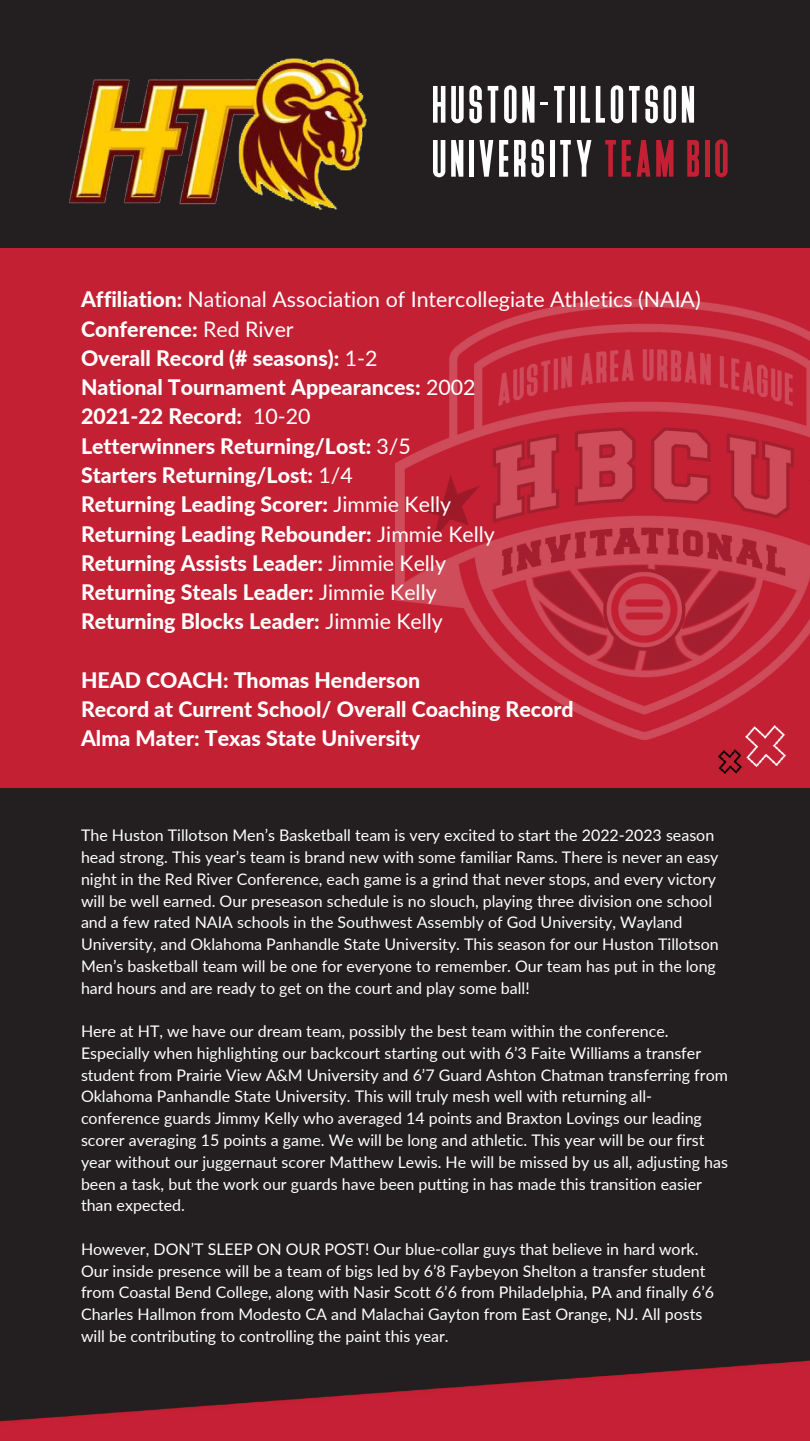
<style>
.page{position:relative;width:810px;height:1441px;background:#fff}
.page>*{position:absolute;margin:0;border:0;box-sizing:border-box;transform-origin:0 0}
.t1{font:56px/54px "Deutschlander";letter-spacing:.08em;color:#fff}
.t2{font:800 21.4px/29.2px "Lato";color:#fff}
.t3{font:16px/21.8px "Lato";color:#fff}
.s1{color:#c42033}
.s2{font-weight:400}
</style>
<div class="page">
<div style="left:0;top:0;width:810px;height:1440px;background:#231f20"></div>
<div style="left:0;top:248px;width:810px;height:540px;background:#c42033"></div>
<img style="left:69px;top:58px;width:298px;height:152px">
<img style="left:718px;top:738px;width:68px;height:34px">
<img style="left:396px;top:299px;width:414px;height:439px">
<img style="left:0;top:1360px;width:810px;height:80px">
<h1 class="t1" style="left:433px;top:78px;width:297px">HUSTON-TILLOTSON<br>UNIVERSITY <span class="s1">TEAM BIO</span></h1>
<p class="t2" style="left:81px;top:284px;width:621px">Affiliation: <span class="s2">National Association of Intercollegiate Athletics (NAIA)<br></span>Conference: <span class="s2">Red River<br></span>Overall Record (# seasons): <span class="s2">1-2<br></span>National Tournament Appearances: <span class="s2">2002<br></span>2021-22 Record: <span class="s2">10-20<br></span>Letterwinners Returning/Lost: <span class="s2">3/5<br></span>Starters Returning/Lost: <span class="s2">1/4<br></span>Returning Leading Scorer: <span class="s2">Jimmie Kelly<br></span>Returning Leading Rebounder: <span class="s2">Jimmie Kelly<br></span>Returning Assists Leader: <span class="s2">Jimmie Kelly<br></span>Returning Steals Leader: <span class="s2">Jimmie Kelly<br></span>Returning Blocks Leader: <span class="s2">Jimmie Kelly</span></p>
<h2 class="t2" style="left:81px;top:665px;width:494px">HEAD COACH: Thomas Henderson<br>Record at Current School/ Overall Coaching Record<br>Alma Mater: Texas State University</h2>
<p class="t3" style="left:81px;top:824px;width:639px">The Huston Tillotson Men’s Basketball team is very excited to start the 2022-2023 season head strong. This year’s team is brand new with some familiar Rams. There is never an easy night in the Red River Conference, each game is a grind that never stops, and every victory will be well earned. Our preseason schedule is no slouch, playing three division one school and a few rated NAIA schools in the Southwest Assembly of God University, Wayland University, and Oklahoma Panhandle State University. This season for our Huston Tillotson Men’s basketball team will be one for everyone to remember. Our team has put in the long hard hours and are ready to get on the court and play some ball!</p>
<p class="t3" style="left:81px;top:1019px;width:649px">Here at HT, we have our dream team, possibly the best team within the conference.<br>Especially when highlighting our backcourt starting out with 6’3 Faite Williams a transfer student from Prairie View A&amp;M University and 6’7 Guard Ashton Chatman transferring from Oklahoma Panhandle State University. This will truly mesh well with returning all&shy;conference guards Jimmy Kelly who averaged 14 points and Braxton Lovings our leading scorer averaging 15 points a game. We will be long and athletic. This year will be our first year without our juggernaut scorer Matthew Lewis. He will be missed by us all, adjusting has been a task, but the work our guards have been putting in has made this transition easier than expected.</p>
<p class="t3" style="left:81px;top:1237px;width:635px">However, DON’T SLEEP ON OUR POST! Our blue-collar guys that believe in hard work.<br>Our inside presence will be a team of bigs led by 6’8 Faybeyon Shelton a transfer student from Coastal Bend College, along with Nasir Scott 6’6 from Philadelphia, PA and finally 6’6<br>Charles Hallmon from Modesto CA and Malachai Gayton from East Orange, NJ. All posts will be contributing to controlling the paint this year.</p>
</div>
